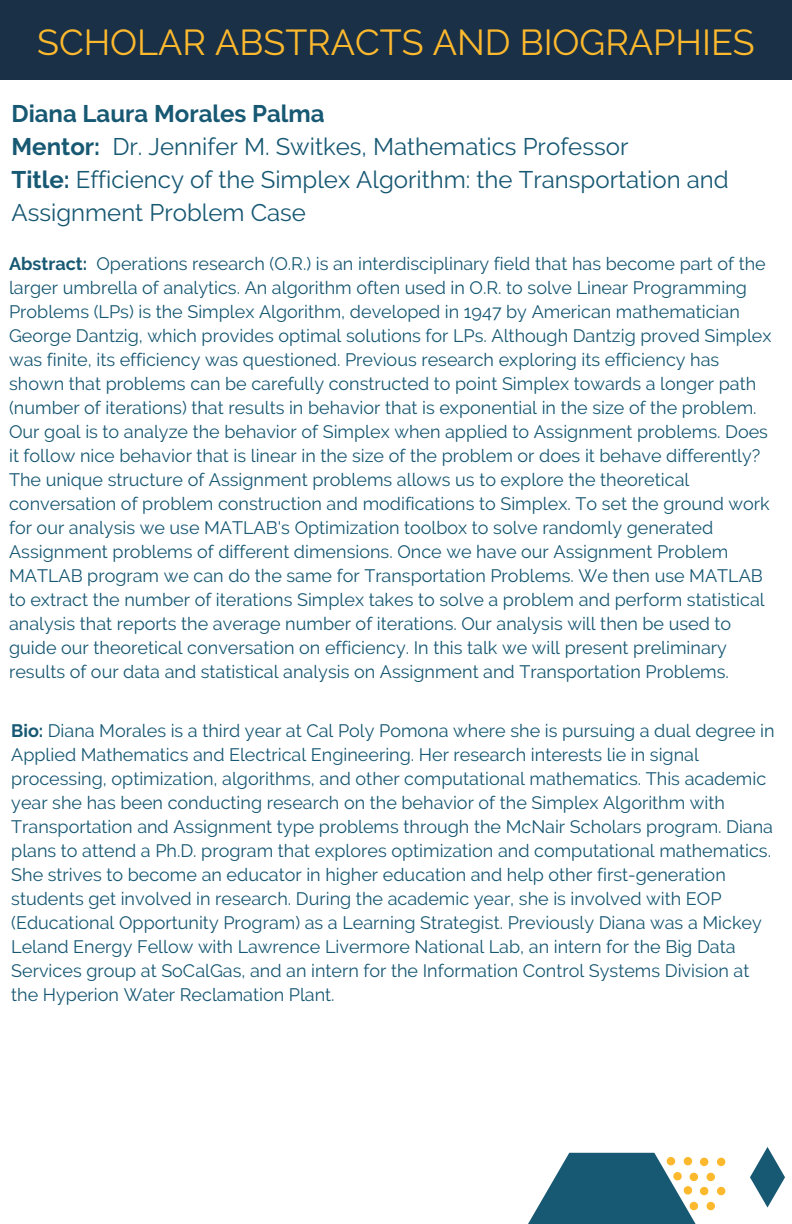
<style>
.page{position:relative;width:792px;height:1224px;background:#fff}
.page>*{position:absolute;margin:0;border:0;box-sizing:border-box;transform-origin:0 0}
.t1{font:36px "Raleway";color:#fdb92e}
.t2{font:24px/33px "Raleway";color:#175873}
.t3{font:18px/24px "Raleway";color:#175873}
.s1{font-weight:700}
</style>
<div class="page">
<div style="left:0;top:0;width:792px;height:80px;background:#193046"></div>
<svg style="left:528px;top:1153px;width:197px;height:71px"></svg>
<svg style="left:750px;top:1147px;width:35px;height:61px"></svg>
<h1 class="t1" style="left:37px;top:21px;width:719px">SCHOLAR ABSTRACTS AND BIOGRAPHIES</h1>
<h2 class="t2" style="left:12px;top:97px;width:719px"><span class="s1">Diana Laura Morales Palma<br>Mentor:</span> Dr. Jennifer M. Switkes, Mathematics Professor<br><span class="s1">Title:</span> Efficiency of the Simplex Algorithm: the Transportation and Assignment Problem Case</h2>
<p class="t3" style="left:9px;top:251px;width:764px"><span class="s1">Abstract:</span> Operations research (O.R.) is an interdisciplinary field that has become part of the larger umbrella of analytics. An algorithm often used in O.R. to solve Linear Programming Problems (LPs) is the Simplex Algorithm, developed in 1947 by American mathematician George Dantzig, which provides optimal solutions for LPs. Although Dantzig proved Simplex was finite, its efficiency was questioned. Previous research exploring its efficiency has shown that problems can be carefully constructed to point Simplex towards a longer path (number of iterations) that results in behavior that is exponential in the size of the problem.<br>Our goal is to analyze the behavior of Simplex when applied to Assignment problems. Does it follow nice behavior that is linear in the size of the problem or does it behave differently?<br>The unique structure of Assignment problems allows us to explore the theoretical conversation of problem construction and modifications to Simplex. To set the ground work for our analysis we use MATLAB's Optimization toolbox to solve randomly generated Assignment problems of different dimensions. Once we have our Assignment Problem MATLAB program we can do the same for Transportation Problems. We then use MATLAB to extract the number of iterations Simplex takes to solve a problem and perform statistical analysis that reports the average number of iterations. Our analysis will then be used to guide our theoretical conversation on efficiency. In this talk we will present preliminary results of our data and statistical analysis on Assignment and Transportation Problems.</p>
<p class="t3" style="left:11px;top:718px;width:765px"><span class="s1">Bio:</span> Diana Morales is a third year at Cal Poly Pomona where she is pursuing a dual degree in Applied Mathematics and Electrical Engineering. Her research interests lie in signal processing, optimization, algorithms, and other computational mathematics. This academic year she has been conducting research on the behavior of the Simplex Algorithm with Transportation and Assignment type problems through the McNair Scholars program. Diana plans to attend a Ph.D. program that explores optimization and computational mathematics.<br>She strives to become an educator in higher education and help other first-generation students get involved in research. During the academic year, she is involved with EOP (Educational Opportunity Program) as a Learning Strategist. Previously Diana was a Mickey Leland Energy Fellow with Lawrence Livermore National Lab, an intern for the Big Data Services group at SoCalGas, and an intern for the Information Control Systems Division at the Hyperion Water Reclamation Plant.</p>
</div>
